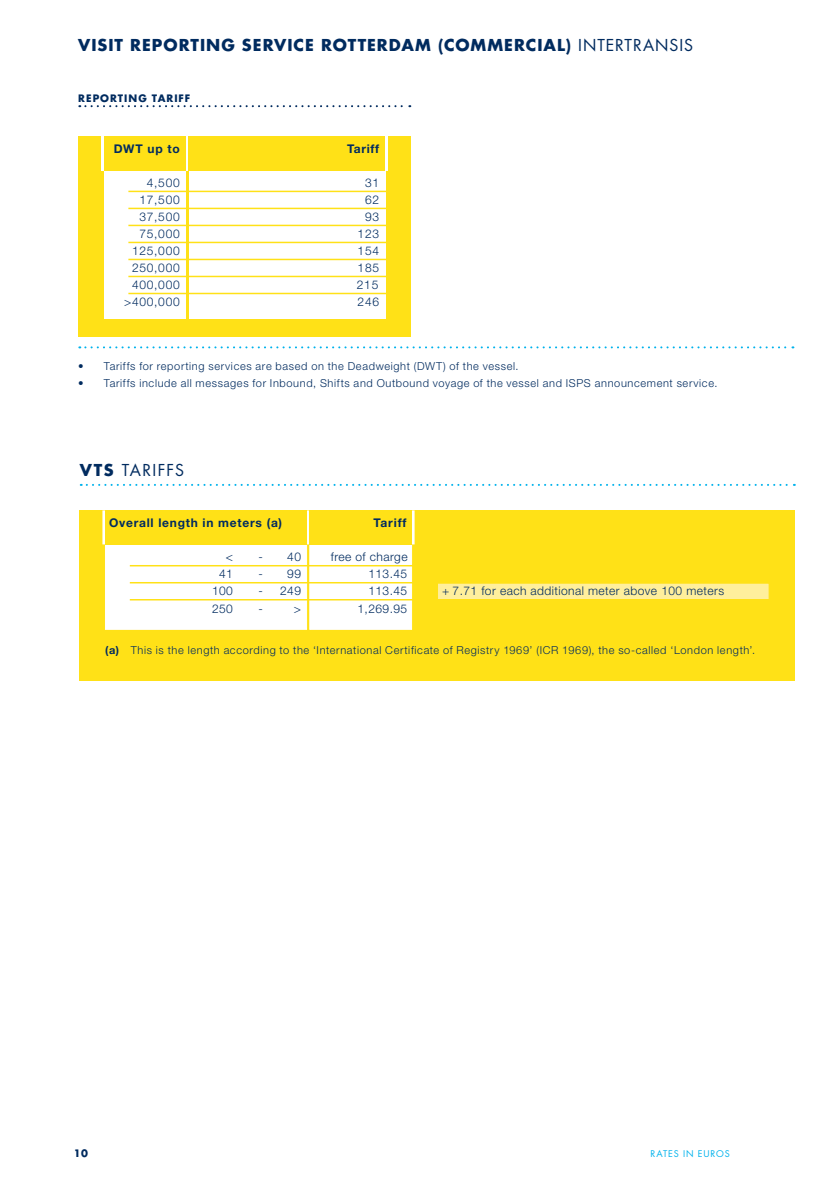
<style>
.page{position:relative;width:840px;height:1191px;background:#fff}
.page>*{position:absolute;margin:0;border:0;box-sizing:border-box;transform-origin:0 0}
.t1{font:700 16px "Futura Std";letter-spacing:.065em;color:#002b5f}
.t2{font:16px "Futura Std";letter-spacing:.075em;color:#002b5f}
.t3{font:300 12px "Helvetica Neue LT Std";letter-spacing:.035em;color:#002b5f}
.t4{font:700 12px "Helvetica Neue LT Std";letter-spacing:.06em;color:#002b5f}
.t5{font:300 11px "Helvetica Neue LT Std";letter-spacing:.06em;color:#002b5f}
.t6{font:700 10px "Futura Std";letter-spacing:.1em;color:#002b5f}
.t7{font:9px "Futura Std";letter-spacing:.09em;color:#00b2ec}
.s1{font-weight:400}
.s2{font-weight:700}
</style>
<div class="page">
<div style="left:80px;top:510px;width:714px;height:170px;background:#ffe117"></div>
<svg style="left:102px;top:510px;width:312px;height:34px"></svg>
<div style="left:437px;top:583px;width:331px;height:17px;background:#ffef9c;border:1px solid #ffe117"></div>
<div style="left:105px;top:527px;width:201px;height:102px;background:#fff"></div>
<div style="left:309px;top:527px;width:102px;height:102px;background:#fff;border:1px solid #fff"></div>
<div style="left:105px;top:510px;width:201px;height:34px;background:#ffe117"></div>
<div style="left:309px;top:510px;width:102px;height:34px;background:#ffe117"></div>
<hr style="left:130px;top:565px;width:311px;height:1px;background:#ffe117">
<hr style="left:130px;top:582px;width:663px;height:1px;background:#ffe117">
<hr style="left:130px;top:599px;width:663px;height:1px;background:#ffe117">
<svg style="left:81px;top:484px;width:713px;height:2px"></svg>
<div style="left:78px;top:136px;width:332px;height:201px;background:#ffe117"></div>
<div style="left:101px;top:136px;width:286px;height:34px;background:#fff"></div>
<div style="left:104px;top:136px;width:82px;height:183px;background:#fff"></div>
<div style="left:188px;top:136px;width:197px;height:182px;background:#fff"></div>
<div style="left:104px;top:136px;width:82px;height:34px;background:#ffe117"></div>
<div style="left:188px;top:136px;width:196px;height:34px;background:#ffe117"></div>
<hr style="left:128px;top:191px;width:281px;height:1px;background:#ffe117">
<hr style="left:128px;top:208px;width:281px;height:1px;background:#ffe117">
<hr style="left:128px;top:225px;width:281px;height:1px;background:#ffe117">
<hr style="left:128px;top:242px;width:281px;height:1px;background:#ffe117">
<hr style="left:128px;top:259px;width:281px;height:1px;background:#ffe117">
<hr style="left:128px;top:276px;width:281px;height:1px;background:#ffe117">
<hr style="left:128px;top:293px;width:281px;height:1px;background:#ffe117">
<svg style="left:79px;top:105px;width:331px;height:2px"></svg>
<svg style="left:79px;top:346px;width:714px;height:2px"></svg>
<h1 class="t1" style="left:78px;top:34px;width:616px">VISIT REPORTING SERVICE ROTTERDAM (COMMERCIAL) <span class="s1">INTERTRANSIS</span></h1>
<p class="t6" style="left:78px;top:92px;width:113px">REPORTING TARIFF</p>
<p class="t4" style="left:114px;top:141px;width:67px">DWT up to</p>
<p class="t4" style="left:347px;top:141px;width:34px">Tariff</p>
<p class="t3" style="left:147px;top:175px;width:34px">4,500</p>
<p class="t3" style="left:365px;top:175px;width:16px">31</p>
<p class="t3" style="left:139px;top:192px;width:42px">17,500</p>
<p class="t3" style="left:365px;top:192px;width:16px">62</p>
<p class="t3" style="left:139px;top:209px;width:42px">37,500</p>
<p class="t3" style="left:365px;top:209px;width:16px">93</p>
<p class="t3" style="left:139px;top:226px;width:42px">75,000</p>
<p class="t3" style="left:357px;top:226px;width:23px">123</p>
<p class="t3" style="left:132px;top:243px;width:49px">125,000</p>
<p class="t3" style="left:357px;top:243px;width:23px">154</p>
<p class="t3" style="left:132px;top:260px;width:49px">250,000</p>
<p class="t3" style="left:357px;top:260px;width:23px">185</p>
<p class="t3" style="left:132px;top:277px;width:49px">400,000</p>
<p class="t3" style="left:357px;top:277px;width:23px">215</p>
<p class="t3" style="left:124px;top:295px;width:57px">&gt;400,000</p>
<p class="t3" style="left:357px;top:295px;width:23px">246</p>
<p class="t5" style="left:78px;top:359px;width:441px">• Tariffs for reporting services are based on the Deadweight (DWT) of the vessel.</p>
<p class="t5" style="left:78px;top:376px;width:640px">• Tariffs include all messages for Inbound, Shifts and Outbound voyage of the vessel and ISPS announcement service.</p>
<h1 class="t2" style="left:80px;top:460px;width:106px"><span class="s2">VTS</span> TARIFFS</h1>
<p class="t4" style="left:109px;top:516px;width:174px">Overall length in meters (a)</p>
<p class="t4" style="left:373px;top:516px;width:35px">Tariff</p>
<p class="t3" style="left:226px;top:550px;width:9px">&lt;</p>
<p class="t3" style="left:258px;top:550px;width:44px">- 40</p>
<p class="t3" style="left:331px;top:550px;width:78px">free of charge</p>
<p class="t3" style="left:219px;top:567px;width:15px">41</p>
<p class="t3" style="left:258px;top:567px;width:44px">- 99</p>
<p class="t3" style="left:368px;top:567px;width:40px">113.45</p>
<p class="t3" style="left:212px;top:584px;width:22px">100</p>
<p class="t3" style="left:258px;top:584px;width:44px">- 249</p>
<p class="t3" style="left:368px;top:584px;width:40px">113.45</p>
<p class="t3" style="left:442px;top:584px;width:283px">+ 7.71 for each additional meter above 100 meters</p>
<p class="t3" style="left:212px;top:601px;width:22px">250</p>
<p class="t3" style="left:258px;top:601px;width:6px">-</p>
<p class="t3" style="left:294px;top:601px;width:9px">&gt;</p>
<p class="t3" style="left:357px;top:601px;width:51px">1,269.95</p>
<p class="t5" style="left:105px;top:644px;width:651px"><span class="s2">(a)</span> This is the length according to the ‘International Certificate of Registry 1969’ (ICR 1969), the so-called ‘London length’.</p>
<p class="t6" style="left:74px;top:1146px;width:16px">10</p>
<p class="t7" style="left:650px;top:1147px;width:81px">RATES IN EUROS</p>
</div>
